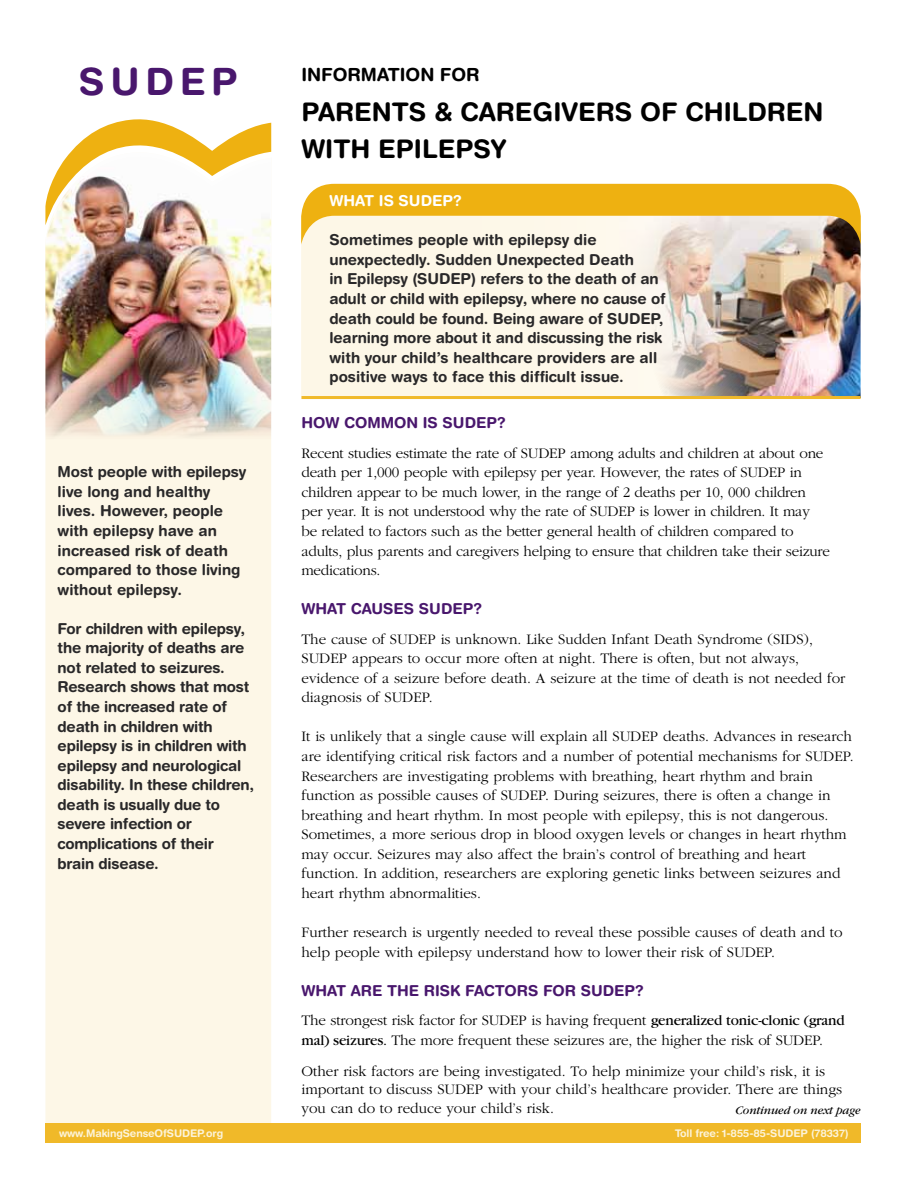
<style>
.page{position:relative;width:918px;height:1188px;background:#fff}
.page>*{position:absolute;margin:0;border:0;box-sizing:border-box;transform-origin:0 0}
.t1{font:700 37.65px "Helvetica Rounded";letter-spacing:.15em;color:#49176d}
.t2{font:700 25.65px/36.3px "Helvetica Rounded";color:#000}
.t3{font:700 18.15px "Helvetica Rounded";color:#000}
.t4{font:300 15.15px/19.5px "Garamond";color:#000}
.t5{font:700 15.15px/19.5px "Helvetica Rounded";letter-spacing:-.01em;color:#292829}
.t6{font:700 15.15px "Helvetica Rounded";color:#49176d}
.t7{font:700 15.15px "Helvetica Rounded";color:#fff}
.t8{font:italic 12.15px "Garamond";letter-spacing:-.01em;color:#000}
.t9{font:700 10.5px "Helvetica Rounded";letter-spacing:-.01em;color:#fcf3d9}
.s1{font-weight:400}
</style>
<div class="page">
<div style="left:45px;top:476px;width:226px;height:647px;background:#fdf7e7"></div>
<img style="left:45px;top:246px;width:226px;height:230px">
<img style="left:45px;top:119px;width:226px;height:127px">
<div style="left:301px;top:245px;width:318px;height:151px;background:#fdf7e8"></div>
<img style="left:619px;top:245px;width:242px;height:151px">
<svg style="left:301px;top:184px;width:560px;height:61px;background:#eecb73"></svg>
<hr style="left:301px;top:396px;width:560px;height:3px;background:#f0ba2b">
<div style="left:45px;top:1123px;width:816px;height:19px;background:#f0b929"></div>
<h1 class="t1" style="left:79px;top:59px;width:160px">SUDEP</h1>
<p class="t3" style="left:301px;top:64px;width:180px">INFORMATION FOR</p>
<h2 class="t2" style="left:301px;top:94px;width:524px">PARENTS &amp; CAREGIVERS OF CHILDREN<br>WITH EPILEPSY</h2>
<p class="t7" style="left:330px;top:191px;width:134px">WHAT IS SUDEP?</p>
<p class="t5" style="left:58px;top:462px;width:190px">Most people with epilepsy live long and healthy lives. However, people with epilepsy have an increased risk of death compared to those living without epilepsy.</p>
<p class="t5" style="left:58px;top:618px;width:198px">For children with epilepsy, the majority of deaths are not related to seizures.<br>Research shows that most of the increased rate of death in children with epilepsy is in children with epilepsy and neurological disability. In these children, death is usually due to severe infection or complications of their brain disease.</p>
<p class="t5" style="left:330px;top:230px;width:338px">Sometimes people with epilepsy die unexpectedly. Sudden Unexpected Death<br>in Epilepsy (SUDEP) refers to the death of an adult or child with epilepsy, where no cause of death could be found. Being aware of SUDEP, learning more about it and discussing the risk with your child’s healthcare providers are all positive ways to face this difficult issue.</p>
<p class="t6" style="left:301px;top:414px;width:206px">HOW COMMON IS SUDEP?</p>
<p class="t4" style="left:301px;top:443px;width:530px">Recent studies estimate the rate of SUDEP among adults and children at about one death per 1,000 people with epilepsy per year. However, the rates of SUDEP in children appear to be much lower, in the range of 2 deaths per 10, 000 children per year. It is not understood why the rate of SUDEP is lower in children. It may<br>be related to factors such as the better general health of children compared to adults, plus parents and caregivers helping to ensure that children take their seizure medications.</p>
<p class="t6" style="left:301px;top:600px;width:182px">WHAT CAUSES SUDEP?</p>
<p class="t4" style="left:301px;top:629px;width:545px">The cause of SUDEP is unknown. Like Sudden Infant Death Syndrome (SIDS), SUDEP appears to occur more often at night. There is often, but not always, evidence of a seizure before death. A seizure at the time of death is not needed for diagnosis of SUDEP.</p>
<p class="t4" style="left:301px;top:727px;width:554px">It is unlikely that a single cause will explain all SUDEP deaths. Advances in research are identifying critical risk factors and a number of potential mechanisms for SUDEP.<br>Researchers are investigating problems with breathing, heart rhythm and brain function as possible causes of SUDEP. During seizures, there is often a change in breathing and heart rhythm. In most people with epilepsy, this is not dangerous.<br>Sometimes, a more serious drop in blood oxygen levels or changes in heart rhythm may occur. Seizures may also affect the brain’s control of breathing and heart function. In addition, researchers are exploring genetic links between seizures and heart rhythm abnormalities.</p>
<p class="t4" style="left:301px;top:923px;width:543px">Further research is urgently needed to reveal these possible causes of death and to help people with epilepsy understand how to lower their risk of SUDEP.</p>
<p class="t6" style="left:301px;top:981px;width:344px">WHAT ARE THE RISK FACTORS FOR SUDEP?</p>
<p class="t4" style="left:301px;top:1011px;width:545px">The strongest risk factor for SUDEP is having frequent <span class="s1">generalized tonic-clonic (grand mal) seizures.</span> The more frequent these seizures are, the higher the risk of SUDEP.</p>
<p class="t4" style="left:301px;top:1063px;width:542px;line-height:18.1px">Other risk factors are being investigated. To help minimize your child’s risk, it is important to discuss SUDEP with your child’s healthcare provider. There are things you can do to reduce your child’s risk.</p>
<p class="t8" style="left:736px;top:1103px;width:126px">Continued on next page</p>
<p class="t9" style="left:59px;top:1127px;width:166px">www.MakingSenseOfSUDEP.org</p>
<p class="t9" style="left:675px;top:1127px;width:175px">Toll free: 1-855-85-SUDEP (78337)</p>
</div>
